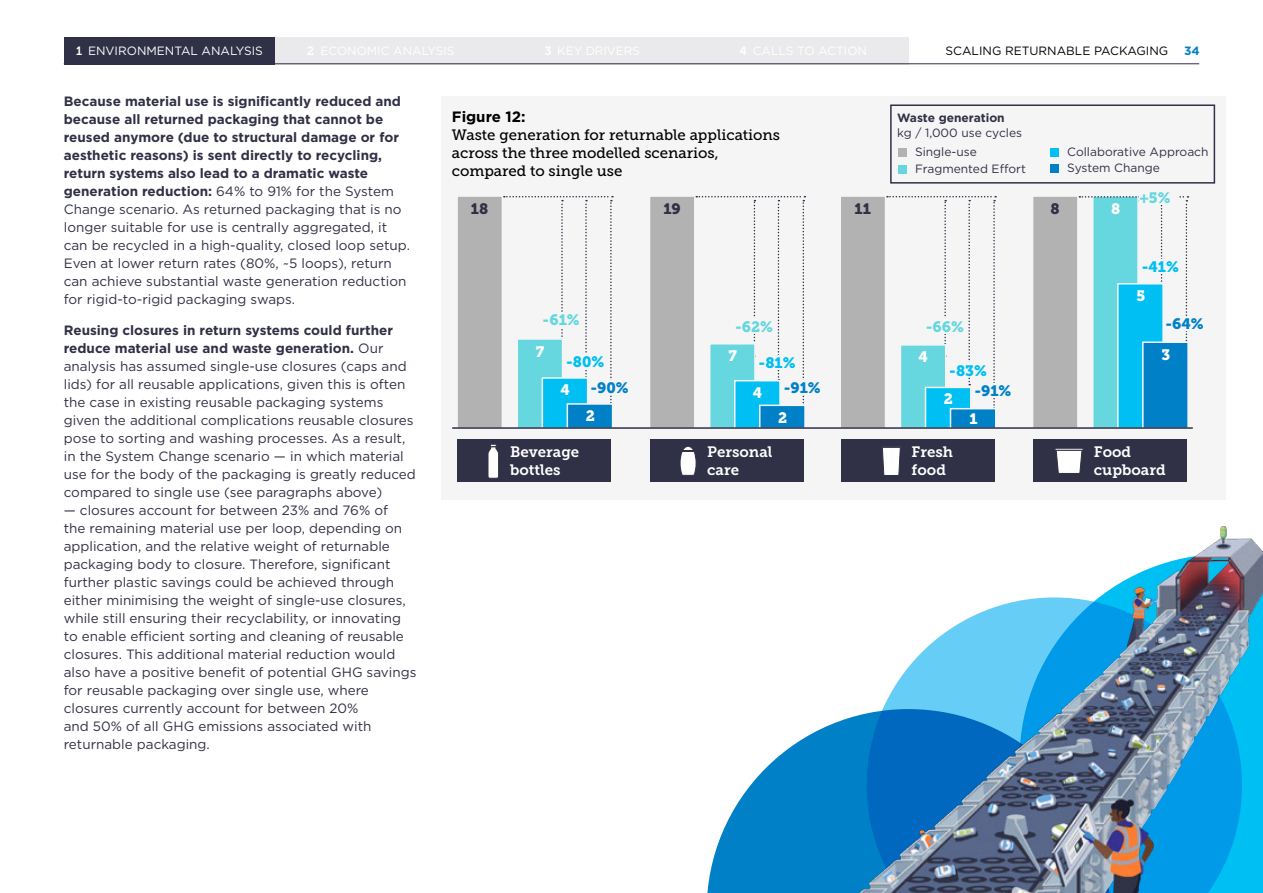
<style>
.page{position:relative;width:1263px;height:893px;background:#fff}
.page>*{position:absolute;margin:0;border:0;box-sizing:border-box;transform-origin:0 0}
.t1{font:15px/18px "Museo Slab 500";color:#000}
.t2{font:15px/18px "Museo Slab 700";color:#fff}
.t3{font:15px "Museo Slab 900";color:#00bff2}
.t4{font:15px "Museo Slab 900";color:#0081c7}
.t5{font:15px "Museo Slab 900";color:#66d7de}
.t6{font:15px "Museo Slab 900";color:#fff}
.t7{font:700 15px "Gotham";color:#000}
.t8{font:15px "Museo Slab 900";color:#303046}
.t9{font:13.5px/18px "Gotham";color:#303046}
.t10{font:12px/17.4px "Gotham";color:#303046}
.t11{font:12px "Gotham";color:#000}
.t12{font:12px "Gotham";color:#fff}
.t13{font:700 12px "Gotham";color:#303046}
.t14{font:700 12px "Gotham";color:#0081c7}
.s1{font-family:"Museo Slab 700"}
.s2{font-weight:700}
</style>
<div class="page">
<div style="left:64px;top:37px;width:211px;height:27px;background:#303046"></div>
<div style="left:275px;top:37px;width:212px;height:27px;background:#eaeaed"></div>
<div style="left:487px;top:37px;width:211px;height:27px;background:#eaeaed"></div>
<div style="left:697px;top:37px;width:212px;height:27px;background:#eaeaed"></div>
<hr style="left:64px;top:63px;width:1135px;height:1px;background:#303046">
<div style="left:441px;top:96px;width:785px;height:404px;background:#f5f5f6"></div>
<div style="left:456px;top:195px;width:47px;height:234px;background:#b3b2b2;border:2px solid #f5f5f6"></div>
<div style="left:516px;top:338px;width:47px;height:91px;background:#66d7de;border:2px solid #f5f5f6"></div>
<div style="left:542px;top:377px;width:46px;height:52px;background:#00bff2;border:2px solid #f5f5f6"></div>
<div style="left:567px;top:403px;width:46px;height:26px;background:#0081c7;border:2px solid #f5f5f6"></div>
<svg style="left:504px;top:196px;width:109px;height:214px"></svg>
<div style="left:590px;top:380px;width:40px;height:15px;background:#f5f5f6"></div>
<div style="left:1032px;top:195px;width:47px;height:234px;background:#b3b2b2;border:2px solid #f5f5f6"></div>
<div style="left:1092px;top:195px;width:47px;height:234px;background:#66d7de;border:2px solid #f5f5f6"></div>
<div style="left:1117px;top:283px;width:47px;height:146px;background:#00bff2;border:2px solid #f5f5f6"></div>
<div style="left:1142px;top:341px;width:47px;height:88px;background:#0081c7;border:2px solid #f5f5f6"></div>
<svg style="left:1079px;top:196px;width:109px;height:186px"></svg>
<div style="left:1165px;top:316px;width:41px;height:15px;background:#f5f5f6"></div>
<div style="left:1139px;top:189px;width:39px;height:16px;background:#f5f5f6"></div>
<div style="left:890px;top:104px;width:325px;height:80px;border:2px solid #303046"></div>
<div style="left:898px;top:148px;width:9px;height:8px;background:#b3b2b2"></div>
<div style="left:898px;top:165px;width:9px;height:9px;background:#66d7de"></div>
<div style="left:1050px;top:148px;width:9px;height:8px;background:#00bff2"></div>
<div style="left:1050px;top:164px;width:9px;height:9px;background:#0081c7"></div>
<div style="left:457px;top:440px;width:153px;height:42px;background:#303046"></div>
<svg style="left:488px;top:444px;width:11px;height:35px"></svg>
<div style="left:1033px;top:440px;width:154px;height:42px;background:#303046"></div>
<div style="left:839px;top:195px;width:47px;height:234px;background:#b3b2b2;border:2px solid #f5f5f6"></div>
<div style="left:900px;top:344px;width:46px;height:85px;background:#66d7de;border:2px solid #f5f5f6"></div>
<div style="left:925px;top:387px;width:46px;height:42px;background:#00bff2;border:2px solid #f5f5f6"></div>
<div style="left:950px;top:408px;width:46px;height:21px;background:#0081c7;border:2px solid #f5f5f6"></div>
<svg style="left:887px;top:196px;width:109px;height:219px"></svg>
<div style="left:974px;top:383px;width:38px;height:15px;background:#f5f5f6"></div>
<div style="left:841px;top:440px;width:153px;height:42px;background:#303046"></div>
<svg style="left:882px;top:446px;width:19px;height:29px"></svg>
<div style="left:649px;top:195px;width:46px;height:234px;background:#b3b2b2;border:2px solid #f5f5f6"></div>
<div style="left:709px;top:343px;width:47px;height:86px;background:#66d7de;border:2px solid #f5f5f6"></div>
<div style="left:734px;top:380px;width:47px;height:49px;background:#00bff2;border:2px solid #f5f5f6"></div>
<div style="left:759px;top:405px;width:47px;height:24px;background:#0081c7;border:2px solid #f5f5f6"></div>
<svg style="left:696px;top:196px;width:109px;height:214px"></svg>
<div style="left:784px;top:380px;width:38px;height:15px;background:#f5f5f6"></div>
<div style="left:650px;top:440px;width:153px;height:42px;background:#303046"></div>
<svg style="left:680px;top:446px;width:16px;height:29px"></svg>
<svg style="left:1055px;top:448px;width:28px;height:25px"></svg>
<hr style="left:452px;top:427px;width:741px;height:2px;background:#303046">
<svg style="left:707px;top:733px;width:105px;height:160px;fill:#0081c7"></svg>
<img style="left:812px;top:526px;width:451px;height:367px">
<p class="t12" style="left:76px;top:43px;width:188px"><span class="s1">1</span> ENVIRONMENTAL ANALYSIS</p>
<p class="t11" style="left:945px;top:43px;width:224px">SCALING RETURNABLE PACKAGING</p>
<p class="t14" style="left:1184px;top:43px;width:17px">34</p>
<p class="t9" style="left:64px;top:92px;width:348px"><span class="s2">Because material use is significantly reduced and because all returned packaging that cannot be reused anymore (due to structural damage or for aesthetic reasons) is sent directly to recycling, return systems also lead to a dramatic waste generation reduction:</span> 64% to 91% for the System Change scenario. As returned packaging that is no longer suitable for use is centrally aggregated, it can be recycled in a high-quality, closed loop setup.<br>Even at lower return rates (80%, ~5 loops), return can achieve substantial waste generation reduction for rigid-to-rigid packaging swaps.</p>
<p class="t9" style="left:64px;top:321px;width:353px"><span class="s2">Reusing closures in return systems could further reduce material use and waste generation.</span> Our analysis has assumed single-use closures (caps and lids) for all reusable applications, given this is often the case in existing reusable packaging systems given the additional complications reusable closures pose to sorting and washing processes. As a result, in the System Change scenario — in which material use for the body of the packaging is greatly reduced compared to single use (see paragraphs above)</p>
<p class="t9" style="left:64px;top:501px;width:354px">— closures account for between 23% and 76% of<br>the remaining material use per loop, depending on application, and the relative weight of returnable packaging body to closure. Therefore, significant further plastic savings could be achieved through either minimising the weight of single-use closures, while still ensuring their recyclability, or innovating to enable efficient sorting and cleaning of reusable closures. This additional material reduction would also have a positive benefit of potential GHG savings for reusable packaging over single use, where closures currently account for between 20%<br>and 50% of all GHG emissions associated with returnable packaging.</p>
<p class="t7" style="left:452px;top:106px;width:75px">Figure 12:</p>
<p class="t1" style="left:452px;top:126px;width:330px">Waste generation for returnable applications across the three modelled scenarios, compared to single use</p>
<p class="t13" style="left:897px;top:110px;width:109px">Waste generation</p>
<p class="t10" style="left:897px;top:124px;width:126px">kg / 1,000 use cycles</p>
<p class="t10" style="left:915px;top:142px;width:112px">Single-use<br>Fragmented Effort</p>
<p class="t10" style="left:1067px;top:143px;width:143px;line-height:16.5px">Collaborative Approach<br>System Change</p>
<p class="t8" style="left:471px;top:200px;width:19px">18</p>
<p class="t8" style="left:663px;top:200px;width:19px">19</p>
<p class="t8" style="left:855px;top:200px;width:18px">11</p>
<p class="t8" style="left:1050px;top:200px;width:11px">8</p>
<p class="t6" style="left:1111px;top:200px;width:11px">8</p>
<p class="t5" style="left:1139px;top:189px;width:33px">+5%</p>
<p class="t3" style="left:1142px;top:258px;width:39px">-41%</p>
<p class="t6" style="left:1136px;top:287px;width:10px">5</p>
<p class="t5" style="left:543px;top:311px;width:38px">-61%</p>
<p class="t3" style="left:566px;top:353px;width:40px">-80%</p>
<p class="t4" style="left:590px;top:379px;width:40px">-90%</p>
<p class="t6" style="left:536px;top:343px;width:10px">7</p>
<p class="t6" style="left:560px;top:381px;width:11px">4</p>
<p class="t5" style="left:735px;top:318px;width:39px">-62%</p>
<p class="t3" style="left:758px;top:354px;width:38px">-81%</p>
<p class="t4" style="left:784px;top:379px;width:38px">-91%</p>
<p class="t6" style="left:728px;top:347px;width:10px">7</p>
<p class="t6" style="left:753px;top:384px;width:11px">4</p>
<p class="t5" style="left:926px;top:318px;width:40px">-66%</p>
<p class="t3" style="left:949px;top:362px;width:39px">-83%</p>
<p class="t4" style="left:974px;top:382px;width:38px">-91%</p>
<p class="t6" style="left:919px;top:348px;width:11px">4</p>
<p class="t6" style="left:944px;top:390px;width:11px">2</p>
<p class="t4" style="left:1165px;top:315px;width:40px">-64%</p>
<p class="t6" style="left:1161px;top:346px;width:10px">3</p>
<p class="t6" style="left:586px;top:407px;width:11px">2</p>
<p class="t6" style="left:778px;top:409px;width:11px">2</p>
<p class="t6" style="left:969px;top:410px;width:10px">1</p>
<p class="t2" style="left:510px;top:443px;width:71px">Beverage bottles</p>
<p class="t2" style="left:707px;top:443px;width:67px">Personal care</p>
<p class="t2" style="left:1094px;top:443px;width:73px">Food cupboard</p>
<p class="t2" style="left:911px;top:443px;width:43px">Fresh food</p>
</div>
